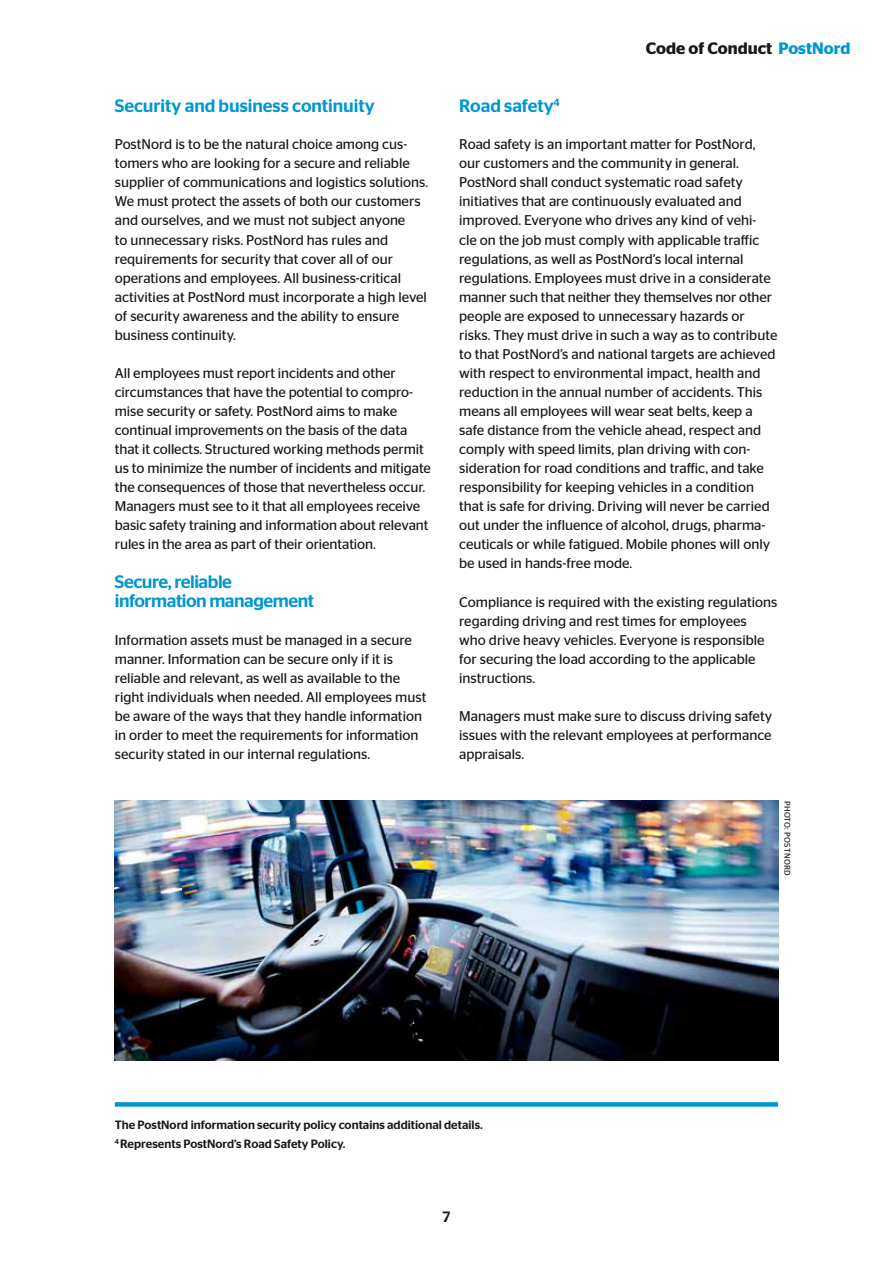
<style>
.page{position:relative;width:893px;height:1263px;background:#fff}
.page>*{position:absolute;margin:0;border:0;box-sizing:border-box;transform-origin:0 0}
.t1{font:500 18px/19.5px "Stag Sans";letter-spacing:-.015em;color:#0097d0}
.t2{font:600 16.5px "Stag Sans";color:#191917}
.t3{font:500 15px "Stag Sans";color:#191917}
.t4{font:14.1px/19px "Stag Sans";color:#191917}
.t5{font:500 12px/19px "Stag Sans";color:#191917}
.t6{font:8.25px "Stag Sans";letter-spacing:.04em;color:#191917}
.s1{color:#0097d0}
</style>
<div class="page">
<div style="left:115px;top:1102px;width:663px;height:5px;background:#0097d0"></div>
<img style="left:115px;top:800px;width:663px;height:260px">
<p class="t1" style="left:115px;top:96px;width:261px">Security and business continuity</p>
<p class="t4" style="left:115px;top:135px;width:315px">PostNord is to be the natural choice among cus&shy;tomers who are looking for a secure and reliable supplier of communications and logistics solutions.<br>We must protect the assets of both our customers and ourselves, and we must not subject anyone<br>to unnecessary risks. PostNord has rules and requirements for security that cover all of our operations and employees. All business-critical activities at PostNord must incorporate a high level of security awareness and the ability to ensure business continuity.</p>
<p class="t4" style="left:115px;top:363px;width:318px">All employees must report incidents and other circumstances that have the potential to compro&shy;mise security or safety. PostNord aims to make continual improvements on the basis of the data that it collects. Structured working methods permit us to minimize the number of incidents and mitigate the consequences of those that nevertheless occur.<br>Managers must see to it that all employees receive basic safety training and information about relevant rules in the area as part of their orientation.</p>
<p class="t1" style="left:115px;top:572px;width:201px">Secure, reliable information management</p>
<p class="t4" style="left:115px;top:630px;width:313px">Information assets must be managed in a secure manner. Information can be secure only if it is reliable and relevant, as well as available to the right individuals when needed. All employees must be aware of the ways that they handle information in order to meet the requirements for information security stated in our internal regulations.</p>
<p class="t2" style="left:646px;top:39px;width:206px">Code of Conduct <span class="s1">PostNord</span></p>
<p class="t1" style="left:459px;top:96px;width:102px">Road safety<sup>4</sup></p>
<p class="t4" style="left:459px;top:135px;width:320px">Road safety is an important matter for PostNord, our customers and the community in general.<br>PostNord shall conduct systematic road safety initiatives that are continuously evaluated and improved. Everyone who drives any kind of vehi&shy;cle on the job must comply with applicable traffic regulations, as well as PostNord’s local internal regulations. Employees must drive in a considerate manner such that neither they themselves nor other people are exposed to unnecessary hazards or risks. They must drive in such a way as to contribute to that PostNord’s and national targets are achieved with respect to environmental impact, health and reduction in the annual number of accidents. This means all employees will wear seat belts, keep a safe distance from the vehicle ahead, respect and comply with speed limits, plan driving with con&shy;sideration for road conditions and traffic, and take responsibility for keeping vehicles in a condition that is safe for driving. Driving will never be carried out under the influence of alcohol, drugs, pharma&shy;ceuticals or while fatigued. Mobile phones will only be used in hands-free mode.</p>
<p class="t4" style="left:459px;top:592px;width:320px">Compliance is required with the existing regulations regarding driving and rest times for employees<br>who drive heavy vehicles. Everyone is responsible for securing the load according to the applicable instructions.</p>
<p class="t4" style="left:459px;top:706px;width:314px;text-align:justify">Managers must make sure to discuss driving safety issues with the relevant employees at performance appraisals.</p>
<p class="t6" style="left:792px;top:800px;width:77px;rotate:90deg">PHOTO: POSTNORD</p>
<p class="t5" style="left:115px;top:1115px;width:370px">The PostNord information security policy contains additional details.<br><sup>4</sup> Represents PostNord’s Road Safety Policy.</p>
<p class="t3" style="left:443px;top:1208px;width:9px">7</p>
</div>
